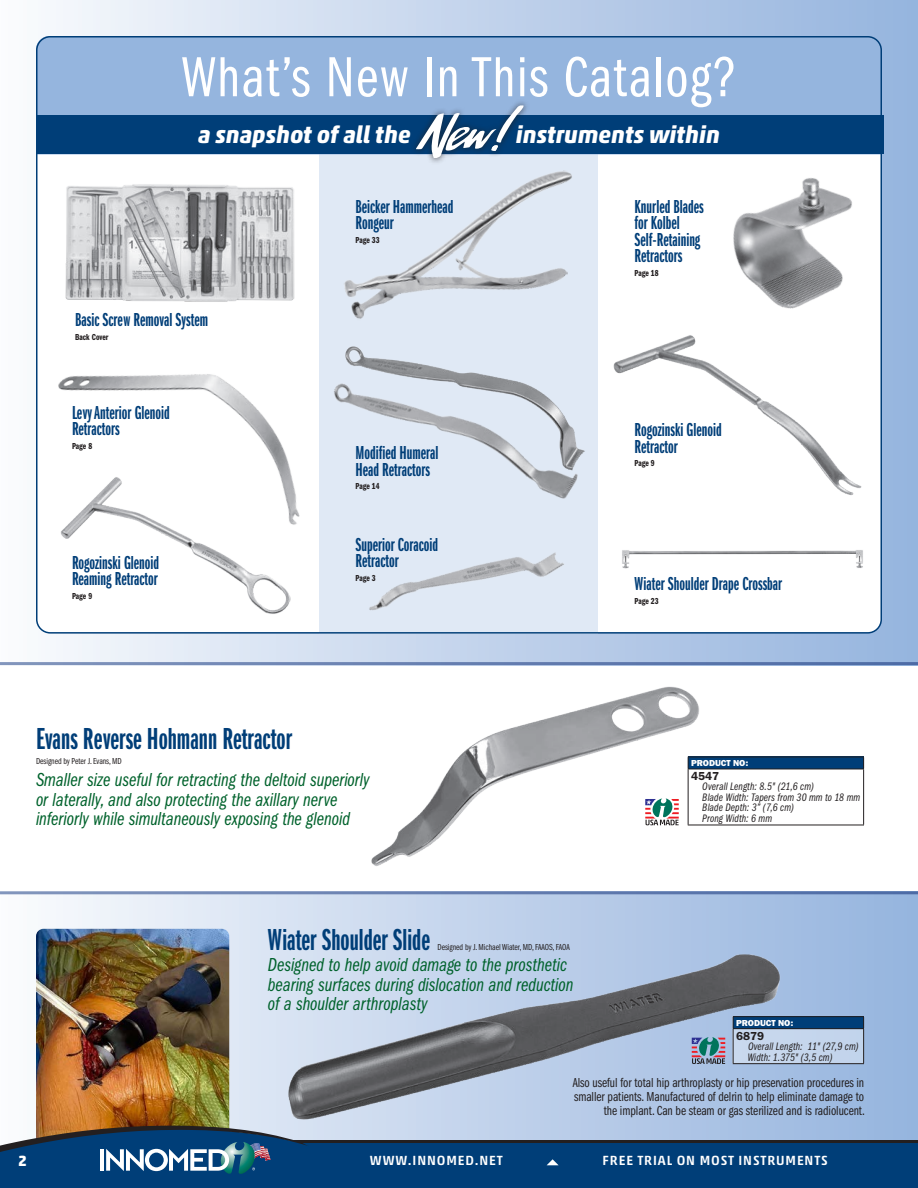
<style>
.page{position:relative;width:918px;height:1188px;background:#fff}
.page>*{position:absolute;margin:0;border:0;box-sizing:border-box;transform-origin:0 0}
.t1{font:58.5px "ITC Franklin Gothic Std Bk Cp";letter-spacing:.025em;color:#fff}
.t2{font:31.5px "ITC Franklin Gothic Std Dm X Cp";color:#003e78}
.t3{font:italic 700 24px "Akko Std";color:#fff}
.t4{font:19.5px/16.5px "ITC Franklin Gothic Std Dm X Cp";color:#003e78}
.t5{font:19.5px/19.5px "ITC Franklin Gothic Std Bk Cp It";color:#00622c}
.t6{font:700 15px "Akko Std";color:#fff}
.t7{font:13.5px/14.2px "ITC Franklin Gothic Std Bk Cp";letter-spacing:-.005em;color:#231f20;text-align:right}
.t8{font:500 13.5px "Akko Std";letter-spacing:.065em;color:#fff}
.t9{font:12px "Franklin Gothic URW Dem";letter-spacing:-.005em;color:#231f20}
.t10{font:11.25px/10.5px "ITC Franklin Gothic Std Bk Cp It";letter-spacing:.01em;color:#231f20}
.t11{font:9px "ITC Franklin Gothic Std Bk Cp";letter-spacing:-.005em;color:#231f20}
.t12{font:9px "Franklin Gothic URW Com Dem";letter-spacing:-.005em;color:#231f20}
.t13{font:9px "Franklin Gothic URW Hea";letter-spacing:-.005em;color:#fff}
</style>
<div class="page">
<div style="left:0;top:0;width:918px;height:665px;background:linear-gradient(to right,#f7f9fc,#94b3de)"></div>
<div style="left:0;top:891px;width:918px;height:275px;background:linear-gradient(to right,#f9fafd,#94b3dd)"></div>
<hr style="left:0;top:891px;width:918px;height:3px;background:#8598be">
<hr style="left:0;top:662px;width:918px;height:3px;background:#8598be">
<div style="left:37px;top:37px;width:844px;height:596px;background:#fff;border-radius:14px"></div>
<div style="left:320px;top:143px;width:278px;height:491px;background:#e0e9f5"></div>
<div style="left:36px;top:36px;width:846px;height:79px;background:#95b5de"></div>
<div style="left:36px;top:115px;width:848px;height:39px;background:#003e78"></div>
<div style="left:410px;top:99px;width:120px;height:65px;background:#231f20;opacity:.75"></div>
<svg style="left:416px;top:105px;width:108px;height:37px"></svg>
<img style="left:36px;top:929px;width:193px;height:196px">
<img style="left:286px;top:952px;width:497px;height:173px">
<div style="left:733px;top:1016px;width:131px;height:48px;background:#c6d6ed"></div>
<div style="left:733px;top:1017px;width:131px;height:12px;background:#003e78"></div>
<hr style="left:733px;top:1028px;width:131px;height:1px;background:#231f20">
<hr style="left:733px;top:1029px;width:1px;height:34px;background:#231f20">
<hr style="left:863px;top:1029px;width:1px;height:34px;background:#231f20">
<hr style="left:733px;top:1063px;width:131px;height:1px;background:#231f20">
<hr style="left:733px;top:1016px;width:131px;height:1px;background:#231f20">
<svg style="left:692px;top:1037px;width:33px;height:27px"></svg>
<img style="left:362px;top:552px;width:211px;height:114px">
<img style="left:339px;top:142px;width:243px;height:177px">
<img style="left:58px;top:374px;width:242px;height:151px">
<img style="left:61px;top:477px;width:230px;height:137px">
<img style="left:613px;top:335px;width:249px;height:160px">
<img style="left:622px;top:550px;width:241px;height:19px">
<img style="left:371px;top:686px;width:332px;height:180px">
<div style="left:688px;top:757px;width:176px;height:68px;background:#fff"></div>
<div style="left:688px;top:757px;width:176px;height:12px;background:#003e78"></div>
<hr style="left:688px;top:769px;width:176px;height:1px;background:#231f20">
<hr style="left:688px;top:769px;width:1px;height:56px;background:#231f20">
<hr style="left:863px;top:769px;width:1px;height:56px;background:#231f20">
<hr style="left:688px;top:825px;width:176px;height:1px;background:#231f20">
<hr style="left:688px;top:757px;width:176px;height:1px;background:#231f20">
<svg style="left:688px;top:757px;width:1px;height:12px"></svg>
<svg style="left:863px;top:757px;width:1px;height:12px"></svg>
<svg style="left:645px;top:798px;width:34px;height:27px"></svg>
<img style="left:65px;top:184px;width:229px;height:118px">
<img style="left:733px;top:178px;width:119px;height:131px">
<img style="left:334px;top:346px;width:251px;height:153px">
<svg style="left:0;top:1125px;width:918px;height:63px;background:#2d5d8a"></svg>
<h1 class="t1" style="left:182px;top:45px;width:556px">What’s New In This Catalog?</h1>
<p class="t3" style="left:198px;top:120px;width:214px">a snapshot of all the</p>
<p class="t3" style="left:516px;top:120px;width:205px">instruments within</p>
<p class="t4" style="left:75px;top:312px;width:134px">Basic Screw Removal System</p>
<p class="t12" style="left:75px;top:330px;width:35px">Back Cover</p>
<p class="t4" style="left:72px;top:405px;width:99px">Levy Anterior Glenoid<br>Retractors</p>
<p class="t12" style="left:72px;top:440px;width:22px">Page 8</p>
<p class="t4" style="left:72px;top:554px;width:89px">Rogozinski Glenoid<br>Reaming Retractor</p>
<p class="t12" style="left:72px;top:589px;width:22px">Page 9</p>
<p class="t4" style="left:356px;top:198px;width:99px">Beicker Hammerhead<br>Rongeur</p>
<p class="t12" style="left:356px;top:233px;width:26px">Page 33</p>
<p class="t4" style="left:356px;top:445px;width:84px">Modified Humeral<br>Head Retractors</p>
<p class="t12" style="left:356px;top:480px;width:26px">Page 14</p>
<p class="t4" style="left:356px;top:537px;width:84px">Superior Coracoid<br>Retractor</p>
<p class="t12" style="left:356px;top:572px;width:22px">Page 3</p>
<h2 class="t2" style="left:36px;top:721px;width:258px">Evans Reverse Hohmann Retractor</h2>
<p class="t11" style="left:36px;top:756px;width:87px">Designed by Peter J. Evans, MD</p>
<p class="t5" style="left:36px;top:771px;width:335px">Smaller size useful for retracting the deltoid superiorly or laterally, and also protecting the axillary nerve inferiorly while simultaneously exposing the glenoid</p>
<h2 class="t2" style="left:268px;top:923px;width:164px">Wiater Shoulder Slide</h2>
<p class="t11" style="left:437px;top:943px;width:134px">Designed by J. Michael Wiater, MD, FAAOS, FAOA</p>
<p class="t5" style="left:268px;top:955px;width:307px">Designed to help avoid damage to the prosthetic bearing surfaces during dislocation and reduction of a shoulder arthroplasty</p>
<p class="t4" style="left:634px;top:198px;width:71px">Knurled Blades for Kolbel<br>Self-Retaining<br>Retractors</p>
<p class="t12" style="left:634px;top:266px;width:26px">Page 18</p>
<p class="t4" style="left:634px;top:422px;width:89px">Rogozinski Glenoid<br>Retractor</p>
<p class="t12" style="left:634px;top:457px;width:22px">Page 9</p>
<p class="t4" style="left:634px;top:576px;width:149px">Wiater Shoulder Drape Crossbar</p>
<p class="t12" style="left:634px;top:594px;width:26px">Page 23</p>
<p class="t13" style="left:691px;top:757px;width:59px">PRODUCT NO:</p>
<p class="t9" style="left:691px;top:769px;width:29px">4547</p>
<p class="t10" style="left:702px;top:782px;width:159px">Overall Length: 8.5" (21,6 cm)<br>Blade Width: Tapers from 30 mm to 18 mm<br>Blade Depth: 3” (7,6 cm)<br>Prong Width: 6 mm</p>
<p class="t13" style="left:736px;top:1017px;width:59px">PRODUCT NO:</p>
<p class="t9" style="left:736px;top:1028px;width:29px">6879</p>
<p class="t10" style="left:747px;top:1041px;width:113px">Overall Length: 11" (27,9 cm)<br>Width: 1.375" (3,5 cm)</p>
<p class="t7" style="left:573px;top:1075px;width:294px">Also useful for total hip arthroplasty or hip preservation procedures in smaller patients. Manufactured of delrin to help eliminate damage to the implant. Can be steam or gas sterilized and is radiolucent.</p>
<p class="t6" style="left:18px;top:1152px;width:10px">2</p>
<p class="t8" style="left:370px;top:1152px;width:134px">WWW.INNOMED.NET</p>
<p class="t8" style="left:603px;top:1152px;width:227px">FREE TRIAL ON MOST INSTRUMENTS</p>
</div>
